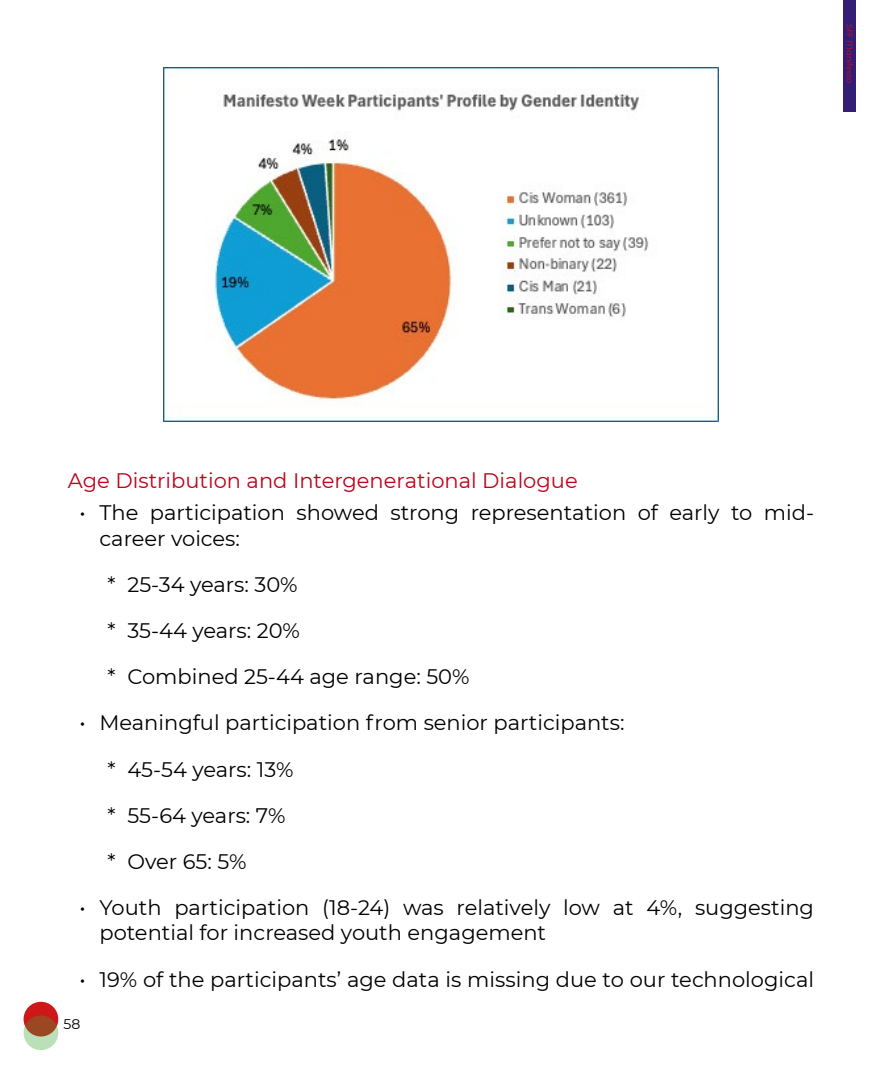
<style>
.page{position:relative;width:882px;height:1071px;background:#fff}
.page>*{position:absolute;margin:0;border:0;box-sizing:border-box;transform-origin:0 0}
.t1{font:21px/25.2px "Montserrat";color:#000}
.Heading_3{font:21px "Montserrat";color:#be031a}
.t2{font:14px "Montserrat Alternates";color:#000}
.t3{font:8.05px "Montserrat Alternates";color:#cd1719}
</style>
<div class="page">
<div style="left:24px;top:1002px;width:34px;height:35px;background:#cd1719;border-radius:50%"></div>
<svg style="left:24px;top:1015px;width:34px;height:35px"></svg>
<div style="left:843px;top:0;width:13px;height:111px;background:#351c75"></div>
<img style="left:163px;top:68px;width:556px;height:353px">
<p class="t3" style="left:855px;top:24px;width:61px;rotate:90deg">SFF Manifesto</p>
<p class="Heading_3" style="left:68px;top:466px;width:511px">Age Distribution and Intergenerational Dialogue</p>
<p class="t1" style="left:99px;top:500px;width:716px;text-indent:-20px">• The participation showed strong representation of early to mid&shy;career voices:</p>
<p class="t1" style="left:108px;top:571px;width:192px">* 25-34 years: 30%</p>
<p class="t1" style="left:108px;top:617px;width:194px">* 35-44 years: 20%</p>
<p class="t1" style="left:108px;top:663px;width:363px">* Combined 25-44 age range: 50%</p>
<p class="t1" style="left:80px;top:710px;width:546px">• Meaningful participation from senior participants:</p>
<p class="t1" style="left:108px;top:756px;width:187px">* 45-54 years: 13%</p>
<p class="t1" style="left:108px;top:802px;width:180px">* 55-64 years: 7%</p>
<p class="t1" style="left:108px;top:848px;width:140px">* Over 65: 5%</p>
<p class="t1" style="left:99px;top:894px;width:716px;text-indent:-20px">• Youth participation (18-24) was relatively low at 4%, suggesting potential for increased youth engagement</p>
<p class="t1" style="left:80px;top:966px;width:736px">• 19% of the participants’ age data is missing due to our technological</p>
<p class="t2" style="left:64px;top:1014px;width:18px">58</p>
</div>
